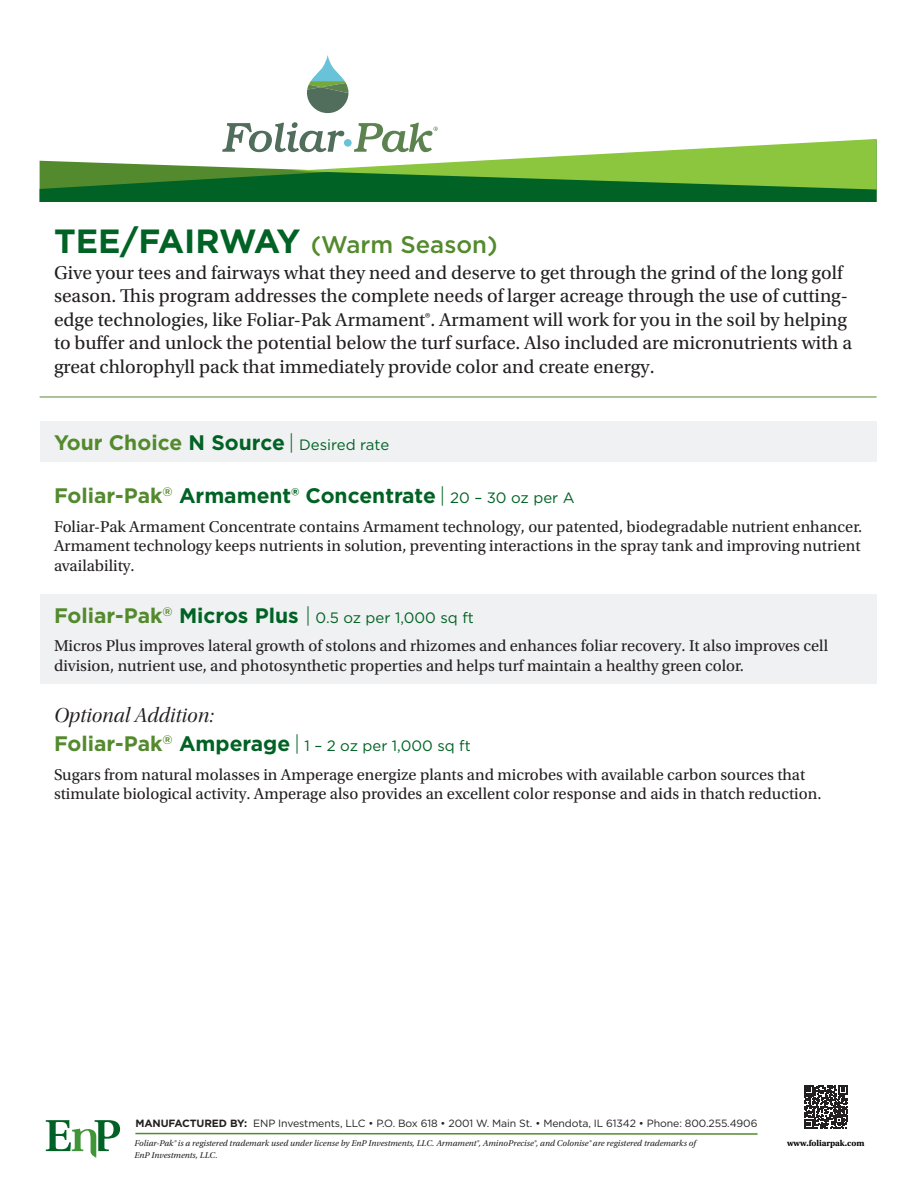
<style>
.page{position:relative;width:918px;height:1188px;background:#fff}
.page>*{position:absolute;margin:0;border:0;box-sizing:border-box;transform-origin:0 0}
.t1{font:500 24px "Gotham";color:#548a2e}
.t2{font:700 21px "Gotham";color:#006224}
.t3{font:21px "Utopia Std Disp It";color:#231f20}
.t4{font:19.5px/23.4px "Utopia Std";color:#231f20}
.t5{font:16.5px/19.8px "Utopia Std";color:#231f20}
.t6{font:15px "Gotham";color:#006224}
.t7{font:10.5px "Gotham";letter-spacing:-.01em;color:#231f20}
.t8{font:700 9px "Utopia Std";letter-spacing:-.01em;color:#040503}
.t9{font:italic 8.85px/12px "Utopia Std";color:#231f20}
.s1{font-weight:700;font-size:33.6px;color:#006224}
.s2{font-weight:700;font-size:21px;color:#548a2e}
.s3{font-weight:700;font-size:21px}
.s4{font-weight:300;font-size:21px}
.s5{color:#548a2e}
.s6{font-weight:300}
.s7{font-weight:400;font-size:15px}
.s8{font-weight:700}
</style>
<div class="page">
<svg style="left:226px;top:122px;width:118px;height:18px"></svg>
<svg style="left:307px;top:55px;width:41px;height:58px"></svg>
<svg style="left:358px;top:123px;width:80px;height:16px"></svg>
<svg style="left:40px;top:140px;width:252px;height:62px"></svg>
<svg style="left:292px;top:139px;width:585px;height:63px"></svg>
<svg style="left:804px;top:1085px;width:44px;height:44px"></svg>
<hr style="left:40px;top:397px;width:837px;height:1px;background:#548a2e">
<svg style="left:135px;top:1132px;width:623px;height:3px"></svg>
<svg style="left:46px;top:1120px;width:74px;height:38px"></svg>
<div style="left:40px;top:594px;width:838px;height:89px;background:#f0f1f2"></div>
<div style="left:40px;top:421px;width:838px;height:41px;background:#f0f1f2"></div>
<p class="t1" style="left:54px;top:229px;width:445px"><span class="s1">TEE/FAIRWAY</span> (Warm Season)</p>
<p class="t4" style="left:54px;top:261px;width:800px">Give your tees and fairways what they need and deserve to get through the grind of the long golf season. This program addresses the complete needs of larger acreage through the use of cutting&shy;edge technologies, like Foliar-Pak Armament®. Armament will work for you in the soil by helping to buffer and unlock the potential below the turf surface. Also included are micronutrients with a great chlorophyll pack that immediately provide color and create energy.</p>
<p class="t6" style="left:54px;top:435px;width:337px"><span class="s2">Your Choice</span> <span class="s3">N Source</span> <span class="s4">|</span> Desired rate</p>
<p class="t2" style="left:54px;top:482px;width:522px"><span class="s5">Foliar-Pak</span><sup>®</sup> Armament® Concentrate <span class="s6">|</span> <span class="s7">20 – 30 oz per A</span></p>
<p class="t5" style="left:54px;top:517px;width:810px;text-align:justify">Foliar-Pak Armament Concentrate contains Armament technology, our patented, biodegradable nutrient enhancer.<br>Armament technology keeps nutrients in solution, preventing interactions in the spray tank and improving nutrient availability.</p>
<p class="t6" style="left:54px;top:608px;width:421px"><span class="s2">Foliar-Pak</span><sup>®</sup> <span class="s3">Micros Plus</span> <span class="s4">|</span> 0.5 oz per 1,000 sq ft</p>
<p class="t5" style="left:54px;top:636px;width:776px">Micros Plus improves lateral growth of stolons and rhizomes and enhances foliar recovery. It also improves cell division, nutrient use, and photosynthetic properties and helps turf maintain a healthy green color.</p>
<p class="t3" style="left:54px;top:705px;width:161px">Optional Addition:</p>
<p class="t6" style="left:54px;top:736px;width:418px"><span class="s2">Foliar-Pak</span><sup>®</sup> <span class="s3">Amperage</span> <span class="s4">|</span> 1 – 2 oz per 1,000 sq ft</p>
<p class="t5" style="left:54px;top:765px;width:769px">Sugars from natural molasses in Amperage energize plants and microbes with available carbon sources that stimulate biological activity. Amperage also provides an excellent color response and aids in thatch reduction.</p>
<p class="t7" style="left:135px;top:1117px;width:624px"><span class="s8">MANUFACTURED BY:</span> ENP Investments, LLC • P.O. Box 618 • 2001 W. Main St. • Mendota, IL 61342 • Phone: 800.255.4906</p>
<p class="t9" style="left:134px;top:1137px;width:563px">Foliar-Pak® is a registered trademark used under license by EnP Investments, LLC. Armament®, AminoPrecise®, and Colonise® are registered trademarks of<br>EnP Investments, LLC.</p>
<p class="t8" style="left:787px;top:1138px;width:79px">www.foliarpak.com</p>
</div>
